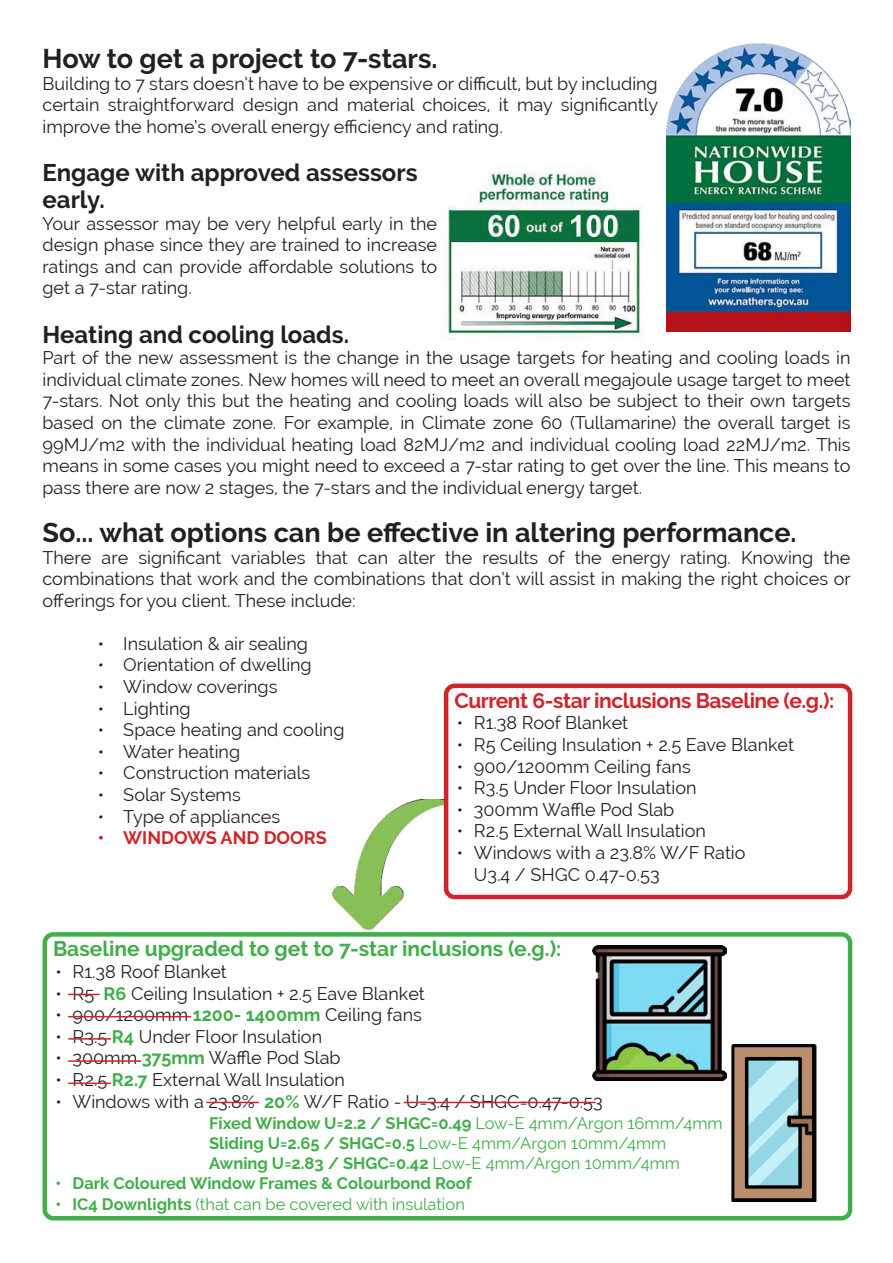
<style>
.page{position:relative;width:893px;height:1263px;background:#fff}
.page>*{position:absolute;margin:0;border:0;box-sizing:border-box;transform-origin:0 0}
.t1{font:700 27px "Raleway";color:#231f20}
.t2{font:700 24px/27px "Raleway";color:#231f20}
.t3{font:700 21px "Raleway";color:#40ae49}
.t4{font:700 21px "Raleway";letter-spacing:-.02em;color:#d1232a}
.t5{font:18px/21.6px "Raleway";color:#231f20;text-align:justify}
.t6{font:700 18px "Raleway";color:#d1232a}
.t7{font:700 16.5px/19.8px "Raleway";color:#40ae49}
.t8{font:16.5px "Raleway";color:#40ae49}
.s1{font-weight:700;color:#40ae49}
.s2{font-weight:400}
.s3{font-weight:700}
</style>
<div class="page">
<img style="left:666px;top:43px;width:184px;height:288px">
<img style="left:441px;top:166px;width:203px;height:174px">
<img style="left:592px;top:946px;width:135px;height:134px">
<img style="left:695px;top:1044px;width:122px;height:157px">
<div style="left:43px;top:932px;width:809px;height:288px;border:5px solid #40ae49;border-radius:9px"></div>
<hr style="left:68px;top:994px;width:32px;height:1px;background:#d1232a">
<hr style="left:68px;top:1038px;width:43px;height:2px;background:#d1232a">
<hr style="left:68px;top:1016px;width:123px;height:1px;background:#d1232a">
<hr style="left:68px;top:1060px;width:73px;height:2px;background:#d1232a">
<hr style="left:68px;top:1082px;width:43px;height:2px;background:#d1232a">
<hr style="left:206px;top:1102px;width:53px;height:1px;background:#d1232a">
<hr style="left:404px;top:1102px;width:192px;height:1px;background:#d1232a">
<img style="left:332px;top:799px;width:126px;height:130px">
<div style="left:446px;top:686px;width:404px;height:211px;background:#fff;border-radius:9px"></div>
<div style="left:444px;top:683px;width:408px;height:216px;border:5px solid #d1232a;border-radius:9px"></div>
<h1 class="t1" style="left:43px;top:47px;width:396px">How to get a project to 7-stars.</h1>
<p class="t5" style="left:43px;top:72px;width:617px">Building to 7 stars doesn’t have to be expensive or difficult, but by including certain straightforward design and material choices, it may significantly improve the home’s overall energy efficiency and rating.</p>
<h2 class="t2" style="left:43px;top:161px;width:377px">Engage with approved assessors early.</h2>
<p class="t5" style="left:43px;top:212px;width:396px">Your assessor may be very helpful early in the design phase since they are trained to increase ratings and can provide affordable solutions to get a 7-star rating.</p>
<h2 class="t2" style="left:43px;top:323px;width:308px">Heating and cooling loads.</h2>
<p class="t5" style="left:43px;top:347px;width:809px">Part of the new assessment is the change in the usage targets for heating and cooling loads in individual climate zones. New homes will need to meet an overall megajoule usage target to meet 7-stars. Not only this but the heating and cooling loads will also be subject to their own targets based on the climate zone. For example, in Climate zone 60 (Tullamarine) the overall target is 99MJ/m2 with the individual heating load 82MJ/m2 and individual cooling load 22MJ/m2. This means in some cases you might need to exceed a 7-star rating to get over the line. This means to pass there are now 2 stages, the 7-stars and the individual energy target.</p>
<h1 class="t1" style="left:43px;top:517px;width:756px">So... what options can be effective in altering performance.</h1>
<p class="t5" style="left:43px;top:546px;width:810px">There are significant variables that can alter the results of the energy rating. Knowing the combinations that work and the combinations that don’t will assist in making the right choices or offerings for you client. These include:</p>
<p class="t5" style="left:98px;top:634px;width:212px">• Insulation &amp; air sealing</p>
<p class="t5" style="left:98px;top:656px;width:215px">• Orientation of dwelling</p>
<p class="t5" style="left:98px;top:678px;width:181px">• Window coverings</p>
<p class="t5" style="left:98px;top:699px;width:94px">• Lighting</p>
<p class="t5" style="left:98px;top:721px;width:248px">• Space heating and cooling</p>
<p class="t5" style="left:98px;top:742px;width:144px">• Water heating</p>
<p class="t5" style="left:98px;top:764px;width:214px">• Construction materials</p>
<p class="t5" style="left:98px;top:786px;width:145px">• Solar Systems</p>
<p class="t5" style="left:98px;top:807px;width:184px">• Type of appliances</p>
<p class="t6" style="left:98px;top:831px;width:230px">• WINDOWS AND DOORS</p>
<p class="t4" style="left:454px;top:692px;width:381px">Current 6-star inclusions Baseline (e.g.):</p>
<p class="t5" style="left:457px;top:714px;width:173px">• R1.38 Roof Blanket</p>
<p class="t5" style="left:457px;top:735px;width:339px">• R5 Ceiling Insulation + 2.5 Eave Blanket</p>
<p class="t5" style="left:457px;top:757px;width:235px">• 900/1200mm Ceiling fans</p>
<p class="t5" style="left:457px;top:779px;width:241px">• R3.5 Under Floor Insulation</p>
<p class="t5" style="left:457px;top:800px;width:219px">• 300mm Waffle Pod Slab</p>
<p class="t5" style="left:457px;top:822px;width:251px">• R2.5 External Wall Insulation</p>
<p class="t5" style="left:474px;top:843px;width:273px;text-indent:-17px">• Windows with a 23.8% W/F Ratio<br>U3.4 / SHGC 0.47-0.53</p>
<p class="t3" style="left:53px;top:940px;width:510px">Baseline upgraded to get to 7-star inclusions (e.g.):</p>
<p class="t5" style="left:56px;top:962px;width:173px">• R1.38 Roof Blanket</p>
<p class="t5" style="left:56px;top:984px;width:371px">• R5 <span class="s1">R6</span> Ceiling Insulation + 2.5 Eave Blanket</p>
<p class="t5" style="left:56px;top:1006px;width:368px">• 900/1200mm <span class="s1">1200- 1400mm</span> Ceiling fans</p>
<p class="t5" style="left:56px;top:1027px;width:268px">• R3.5 <span class="s1">R4</span> Under Floor Insulation</p>
<p class="t5" style="left:56px;top:1049px;width:287px">• 300mm <span class="s1">375mm</span> Waffle Pod Slab</p>
<p class="t5" style="left:56px;top:1070px;width:291px">• R2.5 <span class="s1">R2.7</span> External Wall Insulation</p>
<p class="t5" style="left:56px;top:1092px;width:549px">• Windows with a 23.8% <span class="s1">20%</span> W/F Ratio - U=3.4 / SHGC=0.47-0.53</p>
<p class="t7" style="left:209px;top:1115px;width:515px">Fixed Window U=2.2 / SHGC=0.49 <span class="s2">Low-E 4mm/Argon 16mm/4mm<br></span>Sliding U=2.65 / SHGC=0.5 <span class="s2">Low-E 4mm/Argon 10mm/4mm<br></span>Awning U=2.83 / SHGC=0.42 <span class="s2">Low-E 4mm/Argon 10mm/4mm</span></p>
<p class="t7" style="left:56px;top:1174px;width:418px">• Dark Coloured Window Frames &amp; Colourbond Roof</p>
<p class="t8" style="left:56px;top:1195px;width:411px"><span class="s3">• IC4 Downlights</span> (that can be covered with insulation</p>
</div>
